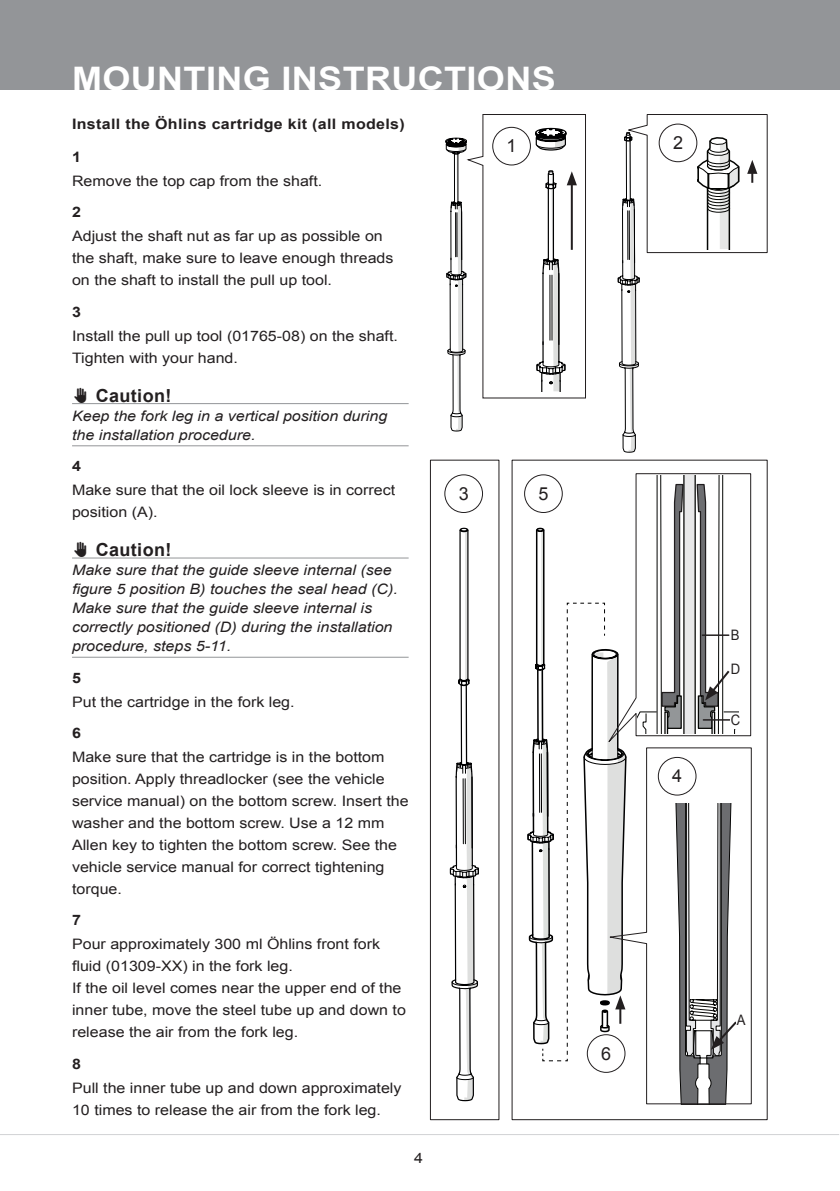
<style>
.page{position:relative;width:840px;height:1191px;background:#fff}
.page>*{position:absolute;margin:0;border:0;box-sizing:border-box;transform-origin:0 0}
.t1{font:700 32.4px "Arial";letter-spacing:.01em;color:#fff;scale:1.11 1}
.t2{font:700 18px "Arial";color:#231f20}
._10_Figure_no{font:18px "Arial";color:#231f20}
._6_Body_type{font:14.4px/22px "Arial";color:#231f20;scale:1.11 1}
._9_Body_Type_Italic{font:italic 14.4px/19px "Arial";color:#231f20;scale:1.11 1}
._7_Body_type_StepNo{font:700 14.4px "Arial";letter-spacing:.02em;color:#231f20;scale:1.11 1}
._11_Figure_Text{font:14.4px "Arial Narrow";color:#231f20;scale:1.11 1}
</style>
<div class="page">
<div style="left:0;top:0;width:839px;height:90px;background:#939598"></div>
<hr style="left:0;top:1134px;width:838px;height:1px;background:#d1d2d4">
<hr style="left:72px;top:403px;width:336px;height:1px;background:#939598">
<hr style="left:72px;top:445px;width:336px;height:1px;background:#939598">
<hr style="left:72px;top:557px;width:336px;height:1px;background:#939598">
<hr style="left:72px;top:657px;width:336px;height:1px;background:#939598">
<div style="left:429px;top:459px;width:70px;height:661px;border:1px solid #231f20"></div>
<div style="left:444px;top:474px;width:38px;height:39px;border:1px solid #231f20;border-radius:50%"></div>
<svg style="left:445px;top:114px;width:322px;height:990px"></svg>
<div style="left:730px;top:713px;width:12px;height:15px;background:#fff"></div>
<div style="left:736px;top:1013px;width:12px;height:16px;background:#fff"></div>
<div style="left:730px;top:662px;width:12px;height:16px;background:#fff"></div>
<h1 class="t1" style="left:72px;top:57px;width:437px">MOUNTING INSTRUCTIONS</h1>
<p class="_7_Body_type_StepNo" style="left:72px;top:114px;width:301px">Install the Öhlins cartridge kit (all models)</p>
<p class="_7_Body_type_StepNo" style="left:72px;top:147px;width:10px">1</p>
<p class="_6_Body_type" style="left:72px;top:170px;width:227px">Remove the top cap from the shaft.</p>
<p class="_7_Body_type_StepNo" style="left:72px;top:203px;width:10px">2</p>
<p class="_6_Body_type" style="left:72px;top:225px;width:291px">Adjust the shaft nut as far up as possible on the shaft, make sure to leave enough threads on the shaft to install the pull up tool.</p>
<p class="_7_Body_type_StepNo" style="left:72px;top:302px;width:10px">3</p>
<p class="_6_Body_type" style="left:72px;top:325px;width:295px">Install the pull up tool (01765-08) on the shaft.<br>Tighten with your hand.</p>
<p class="t2" style="left:72px;top:383px;width:28px">✋✋Caution!</p>
<p class="_9_Body_Type_Italic" style="left:72px;top:406px;width:285px">Keep the fork leg in a vertical position during the installation procedure.</p>
<p class="_7_Body_type_StepNo" style="left:72px;top:456px;width:10px">4</p>
<p class="_6_Body_type" style="left:72px;top:479px;width:292px">Make sure that the oil lock sleeve is in correct position (A).</p>
<p class="t2" style="left:72px;top:538px;width:28px">✋✋Caution!</p>
<p class="_9_Body_Type_Italic" style="left:72px;top:561px;width:295px">Make sure that the guide sleeve internal (see figure 5 position B) touches the seal head (C).<br>Make sure that the guide sleeve internal is correctly positioned (D) during the installation procedure, steps 5-11.</p>
<p class="_7_Body_type_StepNo" style="left:72px;top:668px;width:10px">5</p>
<p class="_6_Body_type" style="left:72px;top:691px;width:202px">Put the cartridge in the fork leg.</p>
<p class="_7_Body_type_StepNo" style="left:72px;top:723px;width:10px">6</p>
<p class="_6_Body_type" style="left:72px;top:746px;width:304px">Make sure that the cartridge is in the bottom position. Apply threadlocker (see the vehicle service manual) on the bottom screw. Insert the washer and the bottom screw. Use a 12 mm Allen key to tighten the bottom screw. See the vehicle service manual for correct tightening torque.</p>
<p class="_7_Body_type_StepNo" style="left:72px;top:910px;width:10px">7</p>
<p class="_6_Body_type" style="left:72px;top:933px;width:279px">Pour approximately 300 ml Öhlins front fork fluid (01309-XX) in the fork leg.</p>
<p class="_6_Body_type" style="left:72px;top:977px;width:302px">If the oil level comes near the upper end of the inner tube, move the steel tube up and down to release the air from the fork leg.</p>
<p class="_7_Body_type_StepNo" style="left:72px;top:1054px;width:10px">8</p>
<p class="_6_Body_type" style="left:72px;top:1077px;width:298px">Pull the inner tube up and down approximately<br>10 times to release the air from the fork leg.</p>
<p class="_10_Figure_no" style="left:506px;top:134px;width:12px">1</p>
<p class="_10_Figure_no" style="left:672px;top:131px;width:12px">2</p>
<p class="_10_Figure_no" style="left:458px;top:482px;width:12px">3</p>
<p class="_10_Figure_no" style="left:538px;top:482px;width:12px">5</p>
<p class="_10_Figure_no" style="left:671px;top:764px;width:12px">4</p>
<p class="_10_Figure_no" style="left:600px;top:1041px;width:12px">6</p>
<p class="_6_Body_type" style="left:414px;top:1147px;width:10px">4</p>
<p class="_11_Figure_Text" style="left:730px;top:624px;width:9px">B</p>
<p class="_11_Figure_Text" style="left:730px;top:658px;width:10px">D</p>
<p class="_11_Figure_Text" style="left:730px;top:709px;width:10px">C</p>
<p class="_11_Figure_Text" style="left:736px;top:1009px;width:9px">A</p>
</div>
